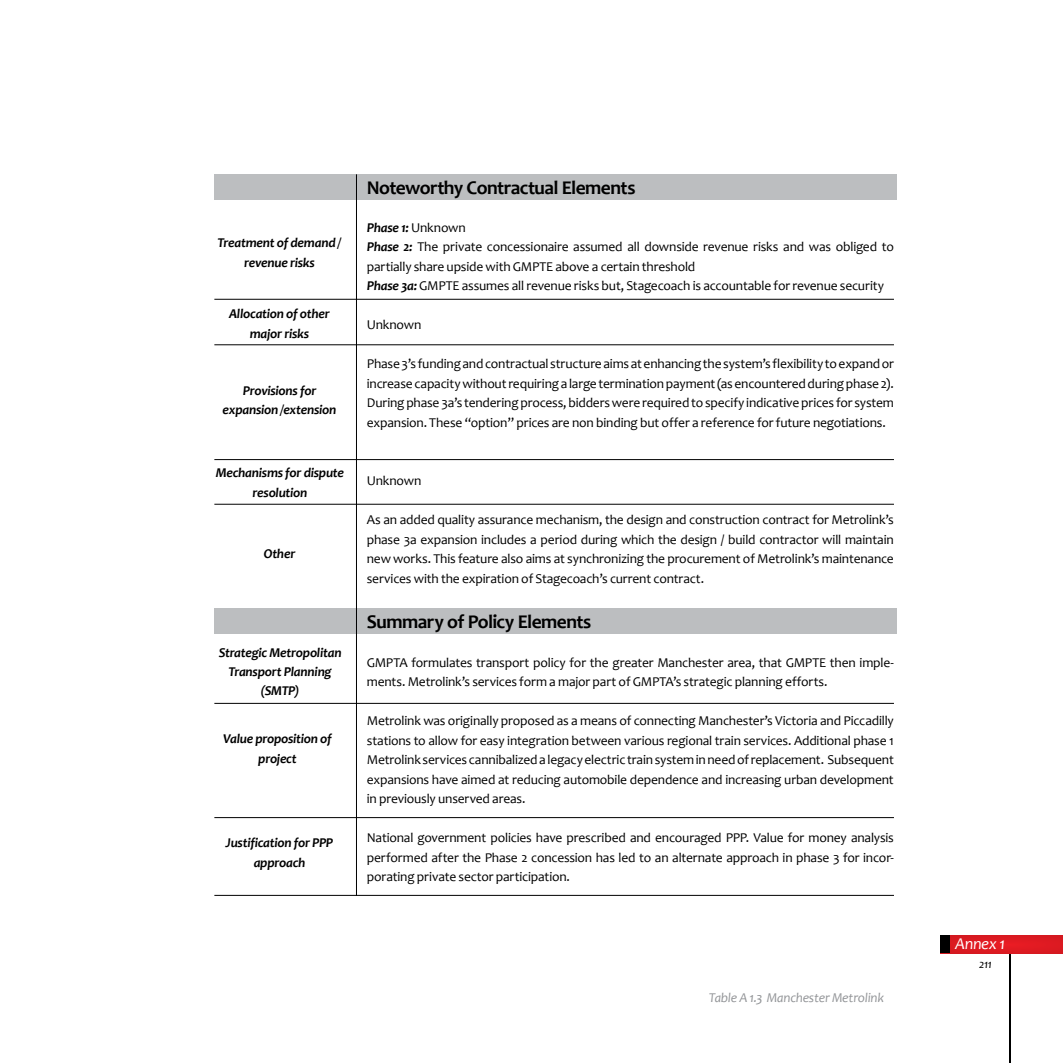
<style>
.page{position:relative;width:1063px;height:1063px;background:#fff}
.page>*{position:absolute;margin:0;border:0;box-sizing:border-box;transform-origin:0 0}
.t1{font:700 19.5px "Candara";letter-spacing:-.03em;color:#000}
.t2{font:italic 16.5px "Candara";letter-spacing:-.025em;color:#fff}
.t3{font:13.5px/19.5px "Candara";letter-spacing:-.015em;color:#000;text-align:justify}
.t4{font:italic 700 13.5px/19.5px "Candara";letter-spacing:-.015em;color:#000;text-align:center}
.t5{font:italic 13.5px "Candara";letter-spacing:-.015em;color:#939598}
.t6{font:italic 12px "Candara";color:#000}
.s1{font-weight:700;font-style:italic}
</style>
<div class="page">
<hr style="left:1009px;top:937px;width:1px;height:126px;background:#000">
<div style="left:940px;top:935px;width:123px;height:18px;background:#dd1a22"></div>
<div style="left:940px;top:935px;width:10px;height:18px;background:#000"></div>
<div style="left:215px;top:174px;width:682px;height:26px;background:#bcbec0"></div>
<div style="left:215px;top:608px;width:682px;height:26px;background:#bcbec0"></div>
<hr style="left:356px;top:174px;width:1px;height:722px;background:#000">
<hr style="left:214px;top:299px;width:680px;height:1px;background:#000">
<hr style="left:214px;top:344px;width:680px;height:1px;background:#000">
<hr style="left:214px;top:459px;width:680px;height:1px;background:#000">
<hr style="left:214px;top:504px;width:680px;height:1px;background:#000">
<hr style="left:214px;top:703px;width:680px;height:1px;background:#000">
<hr style="left:214px;top:817px;width:680px;height:1px;background:#000">
<hr style="left:214px;top:895px;width:680px;height:1px;background:#000">
<p class="t4" style="left:218px;top:233px;width:125px">Treatment of demand / revenue risks</p>
<p class="t4" style="left:229px;top:304px;width:102px">Allocation of other major risks</p>
<p class="t4" style="left:223px;top:380px;width:115px">Provisions for expansion /extension</p>
<p class="t4" style="left:216px;top:463px;width:130px">Mechanisms for dispute resolution</p>
<p class="t4" style="left:264px;top:544px;width:33px">Other</p>
<p class="t4" style="left:219px;top:642px;width:124px">Strategic Metropolitan<br>Transport Planning (SMTP)</p>
<p class="t4" style="left:223px;top:729px;width:110px">Value proposition of project</p>
<p class="t4" style="left:226px;top:833px;width:109px">Justification for PPP approach</p>
<h1 class="t1" style="left:367px;top:176px;width:270px">Noteworthy Contractual Elements</h1>
<p class="t3" style="left:367px;top:217px;width:529px;text-align:left"><span class="s1">Phase 1:</span> Unknown<br><span class="s1">Phase 2:</span> The private concessionaire assumed all downside revenue risks and was obliged to partially share upside with GMPTE above a certain threshold<br><span class="s1">Phase 3a:</span> GMPTE assumes all revenue risks but, Stagecoach is accountable for revenue security</p>
<p class="t3" style="left:367px;top:315px;width:56px">Unknown</p>
<p class="t3" style="left:367px;top:354px;width:529px">Phase 3’s funding and contractual structure aims at enhancing the system’s flexibility to expand or increase capacity without requiring a large termination payment (as encountered during phase 2).<br>During phase 3a’s tendering process, bidders were required to specify indicative prices for system expansion. These “option” prices are non binding but offer a reference for future negotiations.</p>
<p class="t3" style="left:367px;top:471px;width:56px">Unknown</p>
<p class="t3" style="left:367px;top:510px;width:529px">As an added quality assurance mechanism, the design and construction contract for Metrolink’s phase 3a expansion includes a period during which the design / build contractor will maintain new works. This feature also aims at synchronizing the procurement of Metrolink’s maintenance services with the expiration of Stagecoach’s current contract.</p>
<h1 class="t1" style="left:367px;top:610px;width:226px">Summary of Policy Elements</h1>
<p class="t3" style="left:367px;top:652px;width:529px">GMPTA formulates transport policy for the greater Manchester area, that GMPTE then imple&shy;ments. Metrolink’s services form a major part of GMPTA’s strategic planning efforts.</p>
<p class="t3" style="left:367px;top:711px;width:529px">Metrolink was originally proposed as a means of connecting Manchester’s Victoria and Piccadilly stations to allow for easy integration between various regional train services. Additional phase 1<br>Metrolink services cannibalized a legacy electric train system in need of replacement. Subsequent expansions have aimed at reducing automobile dependence and increasing urban development in previously unserved areas.</p>
<p class="t3" style="left:367px;top:828px;width:529px">National government policies have prescribed and encouraged PPP. Value for money analysis performed after the Phase 2 concession has led to an alternate approach in phase 3 for incor&shy;porating private sector participation.</p>
<p class="t5" style="left:709px;top:989px;width:177px">Table A 1.3 Manchester Metrolink</p>
<p class="t2" style="left:955px;top:934px;width:51px">Annex 1</p>
<p class="t6" style="left:979px;top:957px;width:14px">211</p>
</div>
